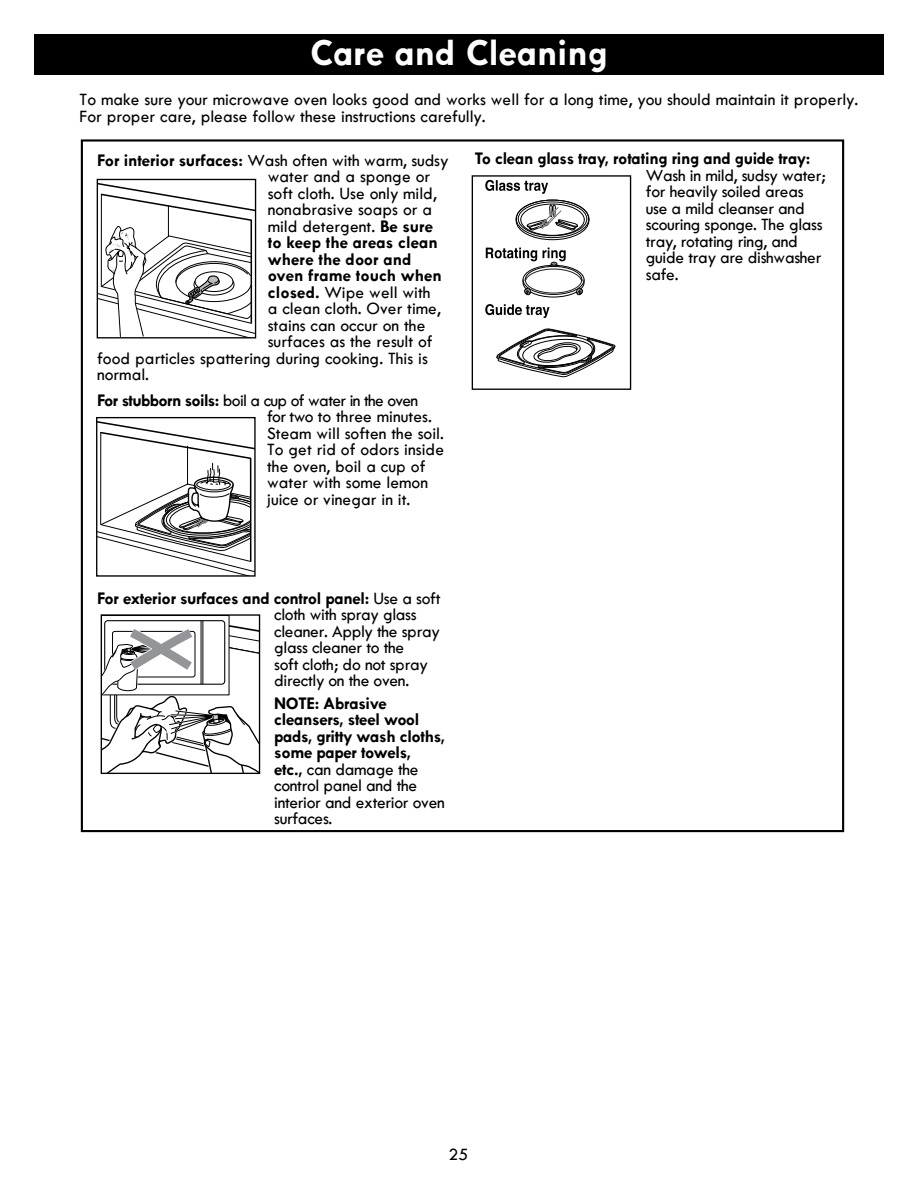
<style>
.page{position:relative;width:918px;height:1188px;background:#fff}
.page>*{position:absolute;margin:0;border:0;box-sizing:border-box;transform-origin:0 0}
.t1{font:700 39px "Kenmore Sans";color:#fff}
.t2{font:500 18px/16.5px "Kenmore Sans";color:#000}
.t3{font:500 18px/16.5px "Kenmore Sans";letter-spacing:-.02em;color:#000}
.t4{font:700 18px/16.5px "Kenmore Sans";letter-spacing:-.02em;color:#000}
.t5{font:700 18px "Kenmore Sans";color:#000}
.s1{font-weight:700}
.s2{font-weight:500}
</style>
<div class="page">
<div style="left:35px;top:34px;width:849px;height:41px;background:#000"></div>
<svg style="left:97px;top:180px;width:159px;height:158px"></svg>
<div style="left:96px;top:417px;width:160px;height:160px;border:1px solid #000"></div>
<svg style="left:97px;top:418px;width:158px;height:158px"></svg>
<svg style="left:103px;top:616px;width:155px;height:156px"></svg>
<div style="left:101px;top:614px;width:159px;height:160px;border:1px solid #000"></div>
<div style="left:472px;top:175px;width:159px;height:215px;border:1px solid #000"></div>
<svg style="left:485px;top:304px;width:65px;height:14px"></svg>
<svg style="left:486px;top:248px;width:99px;height:50px"></svg>
<svg style="left:485px;top:180px;width:105px;height:60px"></svg>
<svg style="left:496px;top:329px;width:119px;height:48px"></svg>
<h1 class="t1" style="left:310px;top:32px;width:299px">Care and Cleaning</h1>
<p class="t2" style="left:80px;top:92px;width:780px">To make sure your microwave oven looks good and works well for a long time, you should maintain it properly.<br>For proper care, please follow these instructions carefully.</p>
<p class="t2" style="left:97px;top:152px;width:353px"><span class="s1">For interior surfaces:</span> Wash often with warm, sudsy</p>
<p class="t2" style="left:268px;top:169px;width:164px">water and a sponge or</p>
<p class="t2" style="left:268px;top:185px;width:171px">soft cloth. Use only mild,</p>
<p class="t2" style="left:268px;top:202px;width:166px">nonabrasive soaps or a</p>
<p class="t2" style="left:268px;top:218px;width:167px">mild detergent. <span class="s1">Be sure</span></p>
<p class="t5" style="left:268px;top:233px;width:172px">to keep the areas clean</p>
<p class="t5" style="left:268px;top:249px;width:145px">where the door and</p>
<p class="t5" style="left:268px;top:266px;width:176px">oven frame touch when</p>
<p class="t2" style="left:268px;top:284px;width:164px"><span class="s1">closed.</span> Wipe well with</p>
<p class="t2" style="left:268px;top:301px;width:175px">a clean cloth. Over time,</p>
<p class="t2" style="left:268px;top:317px;width:159px">stains can occur on the</p>
<p class="t2" style="left:268px;top:334px;width:167px">surfaces as the result of</p>
<p class="t2" style="left:97px;top:350px;width:332px">food particles spattering during cooking. This is</p>
<p class="t2" style="left:97px;top:367px;width:54px">normal.</p>
<p class="t2" style="left:267px;top:392px;width:179px;text-indent:-170px"><span class="s1">For stubborn soils:</span> boil a cup of water in the oven<br>for two to three minutes.<br>Steam will soften the soil.<br>To get rid of odors inside the oven, boil a cup of water with some lemon juice or vinegar in it.</p>
<p class="t4" style="left:475px;top:150px;width:337px">To clean glass tray, rotating ring and guide tray:</p>
<p class="t3" style="left:646px;top:167px;width:181px">Wash in mild, sudsy water; for heavily soiled areas use a mild cleanser and scouring sponge. The glass tray, rotating ring, and guide tray are dishwasher safe.</p>
<p class="t3" style="left:274px;top:590px;width:168px;text-indent:-177px"><span class="s1">For exterior surfaces and control panel:</span> Use a soft cloth with spray glass cleaner. Apply the spray glass cleaner to the<br>soft cloth; do not spray directly on the oven.</p>
<p class="t4" style="left:274px;top:695px;width:172px">NOTE: Abrasive cleansers, steel wool pads, gritty wash cloths, some paper towels,<br>etc., <span class="s2">can damage the control panel and the interior and exterior oven surfaces.</span></p>
<p class="t2" style="left:448px;top:1146px;width:21px">25</p>
</div>
